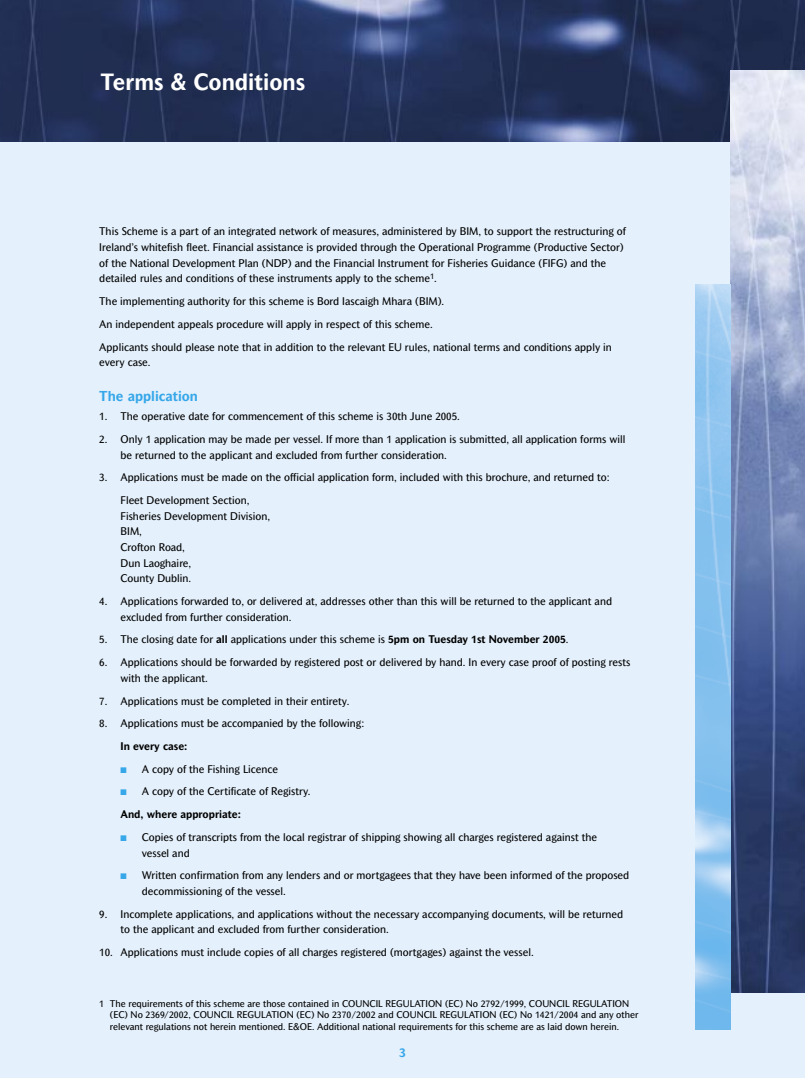
<style>
.page{position:relative;width:805px;height:1078px;background:#fff}
.page>*{position:absolute;margin:0;border:0;box-sizing:border-box;transform-origin:0 0}
.t1{font:700 22.5px "Mahsuri Sans";color:#fff}
.t2{font:700 13.75px "Mahsuri Sans";color:#36a7e9}
.t3{font:700 12.5px "Mahsuri Sans";color:#36a7e9}
.t4{font:10.62px/15.6px "Mahsuri Sans";color:#000}
.t5{font:700 10.62px "Mahsuri Sans";color:#000}
.footers{font:9.38px/11.2px "Mahsuri Sans";color:#000}
.s1{font-weight:700}
.s2{color:#36a7e9}
</style>
<div class="page">
<div style="left:0;top:0;width:804px;height:1077px;background:#e4f0fb"></div>
<img style="left:0;top:0;width:804px;height:142px">
<img style="left:730px;top:71px;width:74px;height:921px">
<img style="left:695px;top:284px;width:35px;height:744px">
<p class="t1" style="left:100px;top:68px;width:206px">Terms &amp; Conditions</p>
<p class="t4" style="left:99px;top:224px;width:528px">This Scheme is a part of an integrated network of measures, administered by BIM, to support the restructuring of Ireland’s whitefish fleet. Financial assistance is provided through the Operational Programme (Productive Sector) of the National Development Plan (NDP) and the Financial Instrument for Fisheries Guidance (FIFG) and the detailed rules and conditions of these instruments apply to the scheme<sup>1</sup>.</p>
<p class="t4" style="left:99px;top:293px;width:346px">The implementing authority for this scheme is Bord Iascaigh Mhara (BIM).</p>
<p class="t4" style="left:99px;top:316px;width:335px">An independent appeals procedure will apply in respect of this scheme.</p>
<p class="t4" style="left:99px;top:339px;width:514px">Applicants should please note that in addition to the relevant EU rules, national terms and conditions apply in every case.</p>
<p class="t2" style="left:99px;top:387px;width:100px">The application</p>
<p class="t4" style="left:99px;top:408px;width:362px">1. The operative date for commencement of this scheme is 30th June 2005.</p>
<p class="t4" style="left:120px;top:431px;width:506px;text-indent:-21px">2. Only 1 application may be made per vessel. If more than 1 application is submitted, all application forms will be returned to the applicant and excluded from further consideration.</p>
<p class="t4" style="left:99px;top:469px;width:512px">3. Applications must be made on the official application form, included with this brochure, and returned to:</p>
<p class="t4" style="left:120px;top:492px;width:151px">Fleet Development Section,<br>Fisheries Development Division,<br>BIM,<br>Crofton Road,<br>Dun Laoghaire,<br>County Dublin.</p>
<p class="t4" style="left:120px;top:593px;width:493px;text-indent:-21px">4. Applications forwarded to, or delivered at, addresses other than this will be returned to the applicant and excluded from further consideration.</p>
<p class="t4" style="left:99px;top:631px;width:470px">5. The closing date for <span class="s1">all</span> applications under this scheme is <span class="s1">5pm on Tuesday 1st November 2005</span>.</p>
<p class="t4" style="left:120px;top:654px;width:511px;text-indent:-21px">6. Applications should be forwarded by registered post or delivered by hand. In every case proof of posting rests with the applicant.</p>
<p class="t4" style="left:99px;top:692px;width:251px">7. Applications must be completed in their entirety.</p>
<p class="t4" style="left:99px;top:715px;width:266px">8. Applications must be accompanied by the following:</p>
<p class="t5" style="left:120px;top:739px;width:68px">In every case:</p>
<p class="t4" style="left:120px;top:760px;width:159px"><span class="s2">■</span> A copy of the Fishing Licence</p>
<p class="t4" style="left:120px;top:783px;width:191px"><span class="s2">■</span> A copy of the Certificate of Registry.</p>
<p class="t5" style="left:120px;top:807px;width:122px">And, where appropriate:</p>
<p class="t4" style="left:142px;top:829px;width:456px;text-indent:-21px"><span class="s2">■</span> Copies of transcripts from the local registrar of shipping showing all charges registered against the vessel and</p>
<p class="t4" style="left:142px;top:867px;width:489px;text-indent:-21px"><span class="s2">■</span> Written confirmation from any lenders and or mortgagees that they have been informed of the proposed decommissioning of the vessel.</p>
<p class="t4" style="left:120px;top:905px;width:504px;text-indent:-21px">9. Incomplete applications, and applications without the necessary accompanying documents, will be returned to the applicant and excluded from further consideration.</p>
<p class="t4" style="left:99px;top:944px;width:436px">10. Applications must include copies of all charges registered (mortgages) against the vessel.</p>
<p class="footers" style="left:110px;top:997px;width:530px;text-indent:-11px">1 The requirements of this scheme are those contained in COUNCIL REGULATION (EC) No 2792/1999, COUNCIL REGULATION (EC) No 2369/2002, COUNCIL REGULATION (EC) No 2370/2002 and COUNCIL REGULATION (EC) No 1421/2004 and any other relevant regulations not herein mentioned. E&amp;OE. Additional national requirements for this scheme are as laid down herein.</p>
<p class="t3" style="left:399px;top:1044px;width:8px">3</p>
</div>
